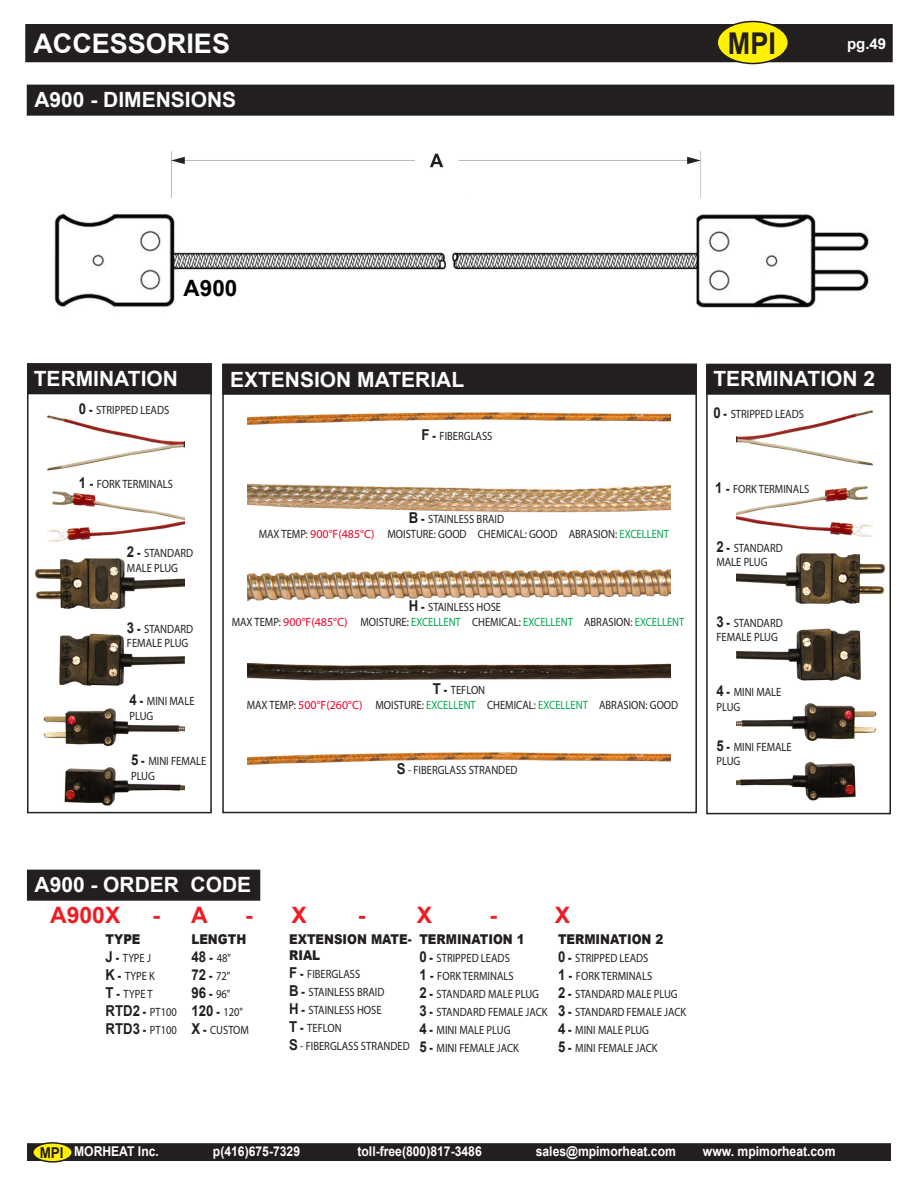
<style>
.page{position:relative;width:918px;height:1188px;background:#fff}
.page>*{position:absolute;margin:0;border:0;box-sizing:border-box;transform-origin:0 0}
.t1{font:700 30px "Arial";color:#231f20;scale:.9 1}
.t2{font:700 27px "Arial";color:#fff}
.t3{font:700 22.65px "Arial";color:#ee1d23}
.t4{font:700 22.5px "Arial";color:#000}
.t5{font:700 21px "Arial";color:#fff}
.t6{font:700 15px "Arial";color:#fff}
.t7{font:700 13.5px "Arial";color:#fff;scale:.9 1}
.t8{font:900 13.5px/16.2px "Arial";color:#231f20;scale:.88 1}
.t9{font:12px/14.4px "Myriad Pro";color:#231f20;scale:.88 1}
.s1{font-family:"Arial";font-weight:700;font-size:15px}
.s2{font-family:"Arial";font-weight:900}
.s3{color:#ef0027}
.s4{color:#00a54f}
.s5{font-size:15px;color:#231f20}
</style>
<div class="page">
<div style="left:28px;top:27px;width:862px;height:32px;background:#231f20"></div>
<div style="left:25px;top:24px;width:868px;height:38px;border:6px solid #231f20"></div>
<div style="left:717px;top:22px;width:71px;height:42px;background:#fff101;border-radius:50%"></div>
<div style="left:717px;top:21px;width:72px;height:43px;border:2px solid #231f20;border-radius:50%"></div>
<div style="left:30px;top:1146px;width:858px;height:12px;background:#231f20"></div>
<div style="left:27px;top:1143px;width:864px;height:18px;border:6px solid #231f20"></div>
<div style="left:33px;top:1143px;width:39px;height:19px;background:#fff101;border-radius:50%"></div>
<div style="left:32px;top:1142px;width:41px;height:21px;border:2px solid #231f20;border-radius:50%"></div>
<div style="left:30px;top:88px;width:861px;height:25px;background:#231f20"></div>
<div style="left:27px;top:85px;width:867px;height:31px;border:6px solid #231f20"></div>
<img style="left:54px;top:151px;width:815px;height:158px">
<img style="left:736px;top:410px;width:150px;height:391px">
<img style="left:247px;top:412px;width:423px;height:13px">
<img style="left:247px;top:483px;width:423px;height:30px">
<img style="left:247px;top:569px;width:423px;height:32px">
<img style="left:247px;top:662px;width:423px;height:19px">
<img style="left:247px;top:752px;width:423px;height:13px">
<img style="left:34px;top:415px;width:150px;height:391px">
<div style="left:27px;top:363px;width:185px;height:450px;border:2px solid #231f20"></div>
<div style="left:706px;top:364px;width:185px;height:450px;border:2px solid #231f20"></div>
<div style="left:30px;top:366px;width:179px;height:25px;background:#231f20"></div>
<div style="left:27px;top:363px;width:185px;height:31px;border:6px solid #231f20"></div>
<div style="left:225px;top:367px;width:469px;height:25px;background:#231f20"></div>
<div style="left:222px;top:364px;width:475px;height:31px;border:6px solid #231f20"></div>
<div style="left:709px;top:367px;width:179px;height:25px;background:#231f20"></div>
<div style="left:706px;top:364px;width:185px;height:31px;border:6px solid #231f20"></div>
<div style="left:30px;top:873px;width:227px;height:25px;background:#231f20"></div>
<div style="left:27px;top:870px;width:233px;height:31px;border:6px solid #231f20"></div>
<p class="t2" style="left:33px;top:24px;width:198px">ACCESSORIES</p>
<p class="t5" style="left:34px;top:85px;width:203px">A900 - DIMENSIONS</p>
<p class="t4" style="left:184px;top:272px;width:55px">A900</p>
<h1 class="t1" style="left:728px;top:22px;width:55px">MPI</h1>
<p class="t6" style="left:847px;top:33px;width:41px">pg.49</p>
<p class="t5" style="left:34px;top:364px;width:146px">TERMINATION</p>
<p class="t5" style="left:230px;top:364px;width:236px">EXTENSION MATERIAL</p>
<p class="t5" style="left:713px;top:364px;width:163px">TERMINATION 2</p>
<p class="t9" style="left:79px;top:402px;width:104px"><span class="s1">0</span> <span class="s2">-</span> STRIPPED LEADS</p>
<p class="t9" style="left:713px;top:406px;width:104px"><span class="s1">0</span> <span class="s2">-</span> STRIPPED LEADS</p>
<p class="t9" style="left:422px;top:428px;width:82px"><span class="s1">F</span> <span class="s2">-</span> FIBERGLASS</p>
<p class="t9" style="left:79px;top:477px;width:109px"><span class="s1">1</span> <span class="s2">-</span> FORK TERMINALS</p>
<p class="t9" style="left:715px;top:482px;width:109px"><span class="s1">1</span> <span class="s2">-</span> FORK TERMINALS</p>
<p class="t9" style="left:409px;top:512px;width:110px"><span class="s1">B</span> <span class="s2">-</span> STAINLESS BRAID</p>
<p class="t9" style="left:127px;top:546px;width:77px"><span class="s1">2</span> <span class="s2">-</span> STANDARD<br>MALE PLUG</p>
<p class="t9" style="left:259px;top:527px;width:468px">MAX TEMP: <span class="s3">900°F(485°C)</span> MOISTURE: GOOD CHEMICAL: GOOD ABRASION: <span class="s4">EXCELLENT</span></p>
<p class="t9" style="left:716px;top:541px;width:77px"><span class="s1">2</span> <span class="s2">-</span> STANDARD<br>MALE PLUG</p>
<p class="t9" style="left:409px;top:599px;width:107px"><span class="s1">H</span> <span class="s2">-</span> STAINLESS HOSE</p>
<p class="t9" style="left:127px;top:621px;width:77px"><span class="s1">3</span> <span class="s2">-</span> STANDARD<br>FEMALE PLUG</p>
<p class="t9" style="left:232px;top:615px;width:516px">MAX TEMP: <span class="s3">900°F(485°C)</span> MOISTURE: <span class="s4">EXCELLENT</span> CHEMICAL: <span class="s4">EXCELLENT</span> ABRASION: <span class="s4">EXCELLENT</span></p>
<p class="t9" style="left:716px;top:616px;width:77px"><span class="s1">3</span> <span class="s2">-</span> STANDARD<br>FEMALE PLUG</p>
<p class="t9" style="left:130px;top:694px;width:75px"><span class="s1">4</span> <span class="s2">-</span> MINI MALE<br>PLUG</p>
<p class="t9" style="left:131px;top:754px;width:87px"><span class="s1">5</span> <span class="s2">-</span> MINI FEMALE<br>PLUG</p>
<p class="t9" style="left:433px;top:683px;width:61px"><span class="s1">T</span> <span class="s2">-</span> TEFLON</p>
<p class="t9" style="left:247px;top:698px;width:492px">MAX TEMP: <span class="s3">500°F(260°C)</span> MOISTURE: <span class="s4">EXCELLENT</span> CHEMICAL: <span class="s4">EXCELLENT</span> ABRASION: GOOD</p>
<p class="t9" style="left:397px;top:762px;width:139px"><span class="s1">S</span> - FIBERGLASS STRANDED</p>
<p class="t9" style="left:716px;top:685px;width:75px"><span class="s1">4</span> <span class="s2">-</span> MINI MALE<br>PLUG</p>
<p class="t9" style="left:716px;top:739px;width:87px"><span class="s1">5</span> <span class="s2">-</span> MINI FEMALE<br>PLUG</p>
<p class="t5" style="left:35px;top:870px;width:218px">A900 - ORDER CODE</p>
<p class="t3" style="left:50px;top:899px;width:72px">A900X</p>
<p class="t3" style="left:152px;top:899px;width:57px">- A</p>
<p class="t3" style="left:245px;top:899px;width:63px">- X</p>
<p class="t3" style="left:358px;top:899px;width:76px">- X</p>
<p class="t3" style="left:490px;top:899px;width:9px">-</p>
<p class="t3" style="left:555px;top:899px;width:17px">X</p>
<p class="t8" style="left:106px;top:930px;width:41px">TYPE</p>
<p class="t9" style="left:106px;top:950px;width:53px"><span class="s1">J</span> <span class="s2">-</span> TYPE J</p>
<p class="t9" style="left:106px;top:968px;width:58px"><span class="s1">K</span> <span class="s2">-</span> TYPE K</p>
<p class="t9" style="left:106px;top:986px;width:55px"><span class="s1">T</span> <span class="s2">-</span> TYPE T</p>
<p class="t9" style="left:106px;top:1004px;width:83px"><span class="s1">RTD2</span> <span class="s2">-</span> PT100</p>
<p class="t9" style="left:106px;top:1022px;width:83px"><span class="s1">RTD3</span> <span class="s2">-</span> PT100</p>
<p class="t8" style="left:191px;top:930px;width:64px">LENGTH</p>
<p class="t9" style="left:191px;top:950px;width:47px"><span class="s1">48</span> <span class="s2">-</span> 48"</p>
<p class="t9" style="left:191px;top:968px;width:46px"><span class="s1">72</span> <span class="s2">-</span> 72"</p>
<p class="t9" style="left:191px;top:986px;width:46px"><span class="s1">96</span> <span class="s2">-</span> 96"</p>
<p class="t9" style="left:191px;top:1004px;width:60px"><span class="s1">120</span> <span class="s2">-</span> 120"</p>
<p class="t9" style="left:191px;top:1022px;width:67px"><span class="s1">X</span> <span class="s2">-</span> CUSTOM</p>
<p class="t8" style="left:289px;top:930px;width:141px">EXTENSION MATE-<br>RIAL</p>
<p class="t9" style="left:289px;top:966px;width:82px"><span class="s1">F</span> <span class="s2">-</span> FIBERGLASS</p>
<p class="t9" style="left:289px;top:984px;width:110px"><span class="s1">B</span> <span class="s2">-</span> STAINLESS BRAID</p>
<p class="t9" style="left:289px;top:1002px;width:107px"><span class="s1">H</span> <span class="s2">-</span> STAINLESS HOSE</p>
<p class="t9" style="left:289px;top:1020px;width:61px"><span class="s1">T</span> <span class="s2">-</span> TEFLON</p>
<p class="t9" style="left:289px;top:1038px;width:139px"><span class="s1">S</span> - FIBERGLASS STRANDED</p>
<p class="t8" style="left:419px;top:930px;width:121px">TERMINATION 1</p>
<p class="t9" style="left:419px;top:950px;width:104px"><span class="s1">0</span> <span class="s2">-</span> STRIPPED LEADS</p>
<p class="t9" style="left:419px;top:968px;width:109px"><span class="s1">1</span> <span class="s2">-</span> FORK TERMINALS</p>
<p class="t9" style="left:419px;top:986px;width:138px"><span class="s1">2</span> <span class="s2">-</span> STANDARD MALE PLUG</p>
<p class="t9" style="left:419px;top:1004px;width:147px"><span class="s1">3</span> <span class="s2">-</span> STANDARD FEMALE JACK</p>
<p class="t9" style="left:419px;top:1022px;width:105px"><span class="s1">4</span> <span class="s2">-</span> MINI MALE PLUG</p>
<p class="t9" style="left:419px;top:1040px;width:115px"><span class="s1">5</span> <span class="s2">-</span> MINI FEMALE JACK</p>
<p class="t8" style="left:558px;top:930px;width:121px">TERMINATION 2</p>
<p class="t9" style="left:558px;top:950px;width:104px"><span class="s1">0</span> <span class="s2">-</span> STRIPPED LEADS</p>
<p class="t9" style="left:558px;top:968px;width:109px"><span class="s1">1</span> <span class="s2">-</span> FORK TERMINALS</p>
<p class="t9" style="left:558px;top:986px;width:138px"><span class="s1">2</span> <span class="s2">-</span> STANDARD MALE PLUG</p>
<p class="t9" style="left:558px;top:1004px;width:147px"><span class="s1">3</span> <span class="s2">-</span> STANDARD FEMALE JACK</p>
<p class="t9" style="left:558px;top:1022px;width:105px"><span class="s1">4</span> <span class="s2">-</span> MINI MALE PLUG</p>
<p class="t9" style="left:558px;top:1040px;width:115px"><span class="s1">5</span> <span class="s2">-</span> MINI FEMALE JACK</p>
<p class="t7" style="left:40px;top:1142px;width:134px"><span class="s5">MPI</span> MORHEAT Inc.</p>
<p class="t7" style="left:213px;top:1142px;width:98px">p(416)675-7329</p>
<p class="t7" style="left:358px;top:1142px;width:140px">toll-free(800)817-3486</p>
<p class="t7" style="left:536px;top:1142px;width:157px">sales@mpimorheat.com</p>
<p class="t7" style="left:703px;top:1142px;width:149px">www. mpimorheat.com</p>
</div>
